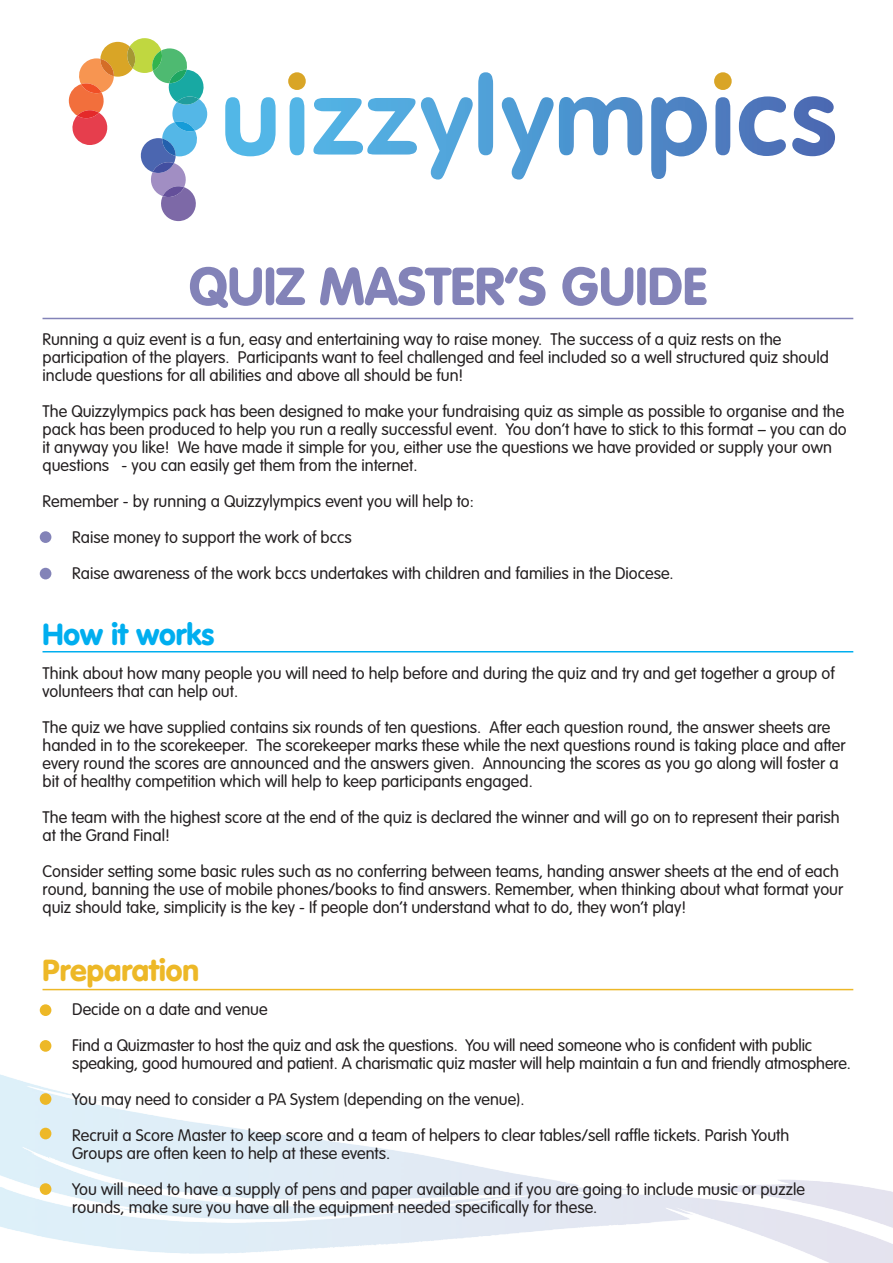
<style>
.page{position:relative;width:893px;height:1263px;background:#fff}
.page>*{position:absolute;margin:0;border:0;box-sizing:border-box;transform-origin:0 0}
.t1{font:900 52.5px "VAG Rounded Std";color:#8383b8}
.t2{font:900 30px "VAG Rounded Std";color:#edb827}
.t3{font:900 30px "VAG Rounded Std";color:#00aeef}
.t4{font:300 16.5px/18px "VAG Rounded Std";color:#231f20}
.s1{color:#8383b8}
.s2{color:#edb827}
</style>
<div class="page">
<svg style="left:68px;top:38px;width:140px;height:183px"></svg>
<svg style="left:288px;top:72px;width:18px;height:18px"></svg>
<svg style="left:478px;top:72px;width:357px;height:107px"></svg>
<img style="left:0;top:1075px;width:893px;height:188px">
<hr style="left:43px;top:318px;width:810px;height:1px;background:#8383b8">
<hr style="left:43px;top:651px;width:810px;height:1px;background:#00aeef">
<hr style="left:43px;top:989px;width:810px;height:1px;background:#edb827">
<div style="left:40px;top:531px;width:11px;height:12px;background:#8383b8;border-radius:50%"></div>
<div style="left:40px;top:568px;width:11px;height:11px;background:#8383b8;border-radius:50%"></div>
<div style="left:40px;top:1004px;width:11px;height:12px;background:#edb827;border-radius:50%"></div>
<div style="left:40px;top:1040px;width:11px;height:12px;background:#edb827;border-radius:50%"></div>
<div style="left:40px;top:1093px;width:11px;height:12px;background:#edb827;border-radius:50%"></div>
<div style="left:40px;top:1128px;width:11px;height:11px;background:#edb827;border-radius:50%"></div>
<div style="left:40px;top:1183px;width:11px;height:12px;background:#edb827;border-radius:50%"></div>
<h1 class="t1" style="left:189px;top:255px;width:520px">QUIZ MASTER’S GUIDE</h1>
<p class="t4" style="left:43px;top:330px;width:788px">Running a quiz event is a fun, easy and entertaining way to raise money. The success of a quiz rests on the participation of the players. Participants want to feel challenged and feel included so a well structured quiz should include questions for all abilities and above all should be fun!</p>
<p class="t4" style="left:43px;top:402px;width:806px">The Quizzylympics pack has been designed to make your fundraising quiz as simple as possible to organise and the pack has been produced to help you run a really successful event. You don’t have to stick to this format – you can do it anyway you like! We have made it simple for you, either use the questions we have provided or supply your own questions - you can easily get them from the internet.</p>
<p class="t4" style="left:43px;top:492px;width:433px">Remember - by running a Quizzylympics event you will help to:</p>
<p class="t4" style="left:43px;top:528px;width:311px"><span class="s1">•</span> Raise money to support the work of bccs</p>
<p class="t4" style="left:43px;top:564px;width:633px"><span class="s1">•</span> Raise awareness of the work bccs undertakes with children and families in the Diocese.</p>
<h2 class="t3" style="left:43px;top:616px;width:173px">How it works</h2>
<p class="t4" style="left:43px;top:665px;width:794px">Think about how many people you will need to help before and during the quiz and try and get together a group of volunteers that can help out.</p>
<p class="t4" style="left:43px;top:719px;width:805px">The quiz we have supplied contains six rounds of ten questions. After each question round, the answer sheets are handed in to the scorekeeper. The scorekeeper marks these while the next questions round is taking place and after every round the scores are announced and the answers given. Announcing the scores as you go along will foster a bit of healthy competition which will help to keep participants engaged.</p>
<p class="t4" style="left:43px;top:809px;width:799px">The team with the highest score at the end of the quiz is declared the winner and will go on to represent their parish at the Grand Final!</p>
<p class="t4" style="left:43px;top:863px;width:802px">Consider setting some basic rules such as no conferring between teams, handing answer sheets at the end of each round, banning the use of mobile phones/books to find answers. Remember, when thinking about what format your quiz should take, simplicity is the key - If people don’t understand what to do, they won’t play!</p>
<h2 class="t2" style="left:43px;top:952px;width:158px">Preparation</h2>
<p class="t4" style="left:43px;top:1001px;width:227px"><span class="s2">•</span> Decide on a date and venue</p>
<p class="t4" style="left:72px;top:1037px;width:780px;text-indent:-30px"><span class="s2">•</span> Find a Quizmaster to host the quiz and ask the questions. You will need someone who is confident with public speaking, good humoured and patient. A charismatic quiz master will help maintain a fun and friendly atmosphere.</p>
<p class="t4" style="left:43px;top:1091px;width:483px"><span class="s2">•</span> You may need to consider a PA System (depending on the venue).</p>
<p class="t4" style="left:72px;top:1127px;width:719px;text-indent:-30px"><span class="s2">•</span> Recruit a Score Master to keep score and a team of helpers to clear tables/sell raffle tickets. Parish Youth<br>Groups are often keen to help at these events.</p>
<p class="t4" style="left:72px;top:1181px;width:734px;text-indent:-30px"><span class="s2">•</span> You will need to have a supply of pens and paper available and if you are going to include music or puzzle rounds, make sure you have all the equipment needed specifically for these.</p>
</div>
